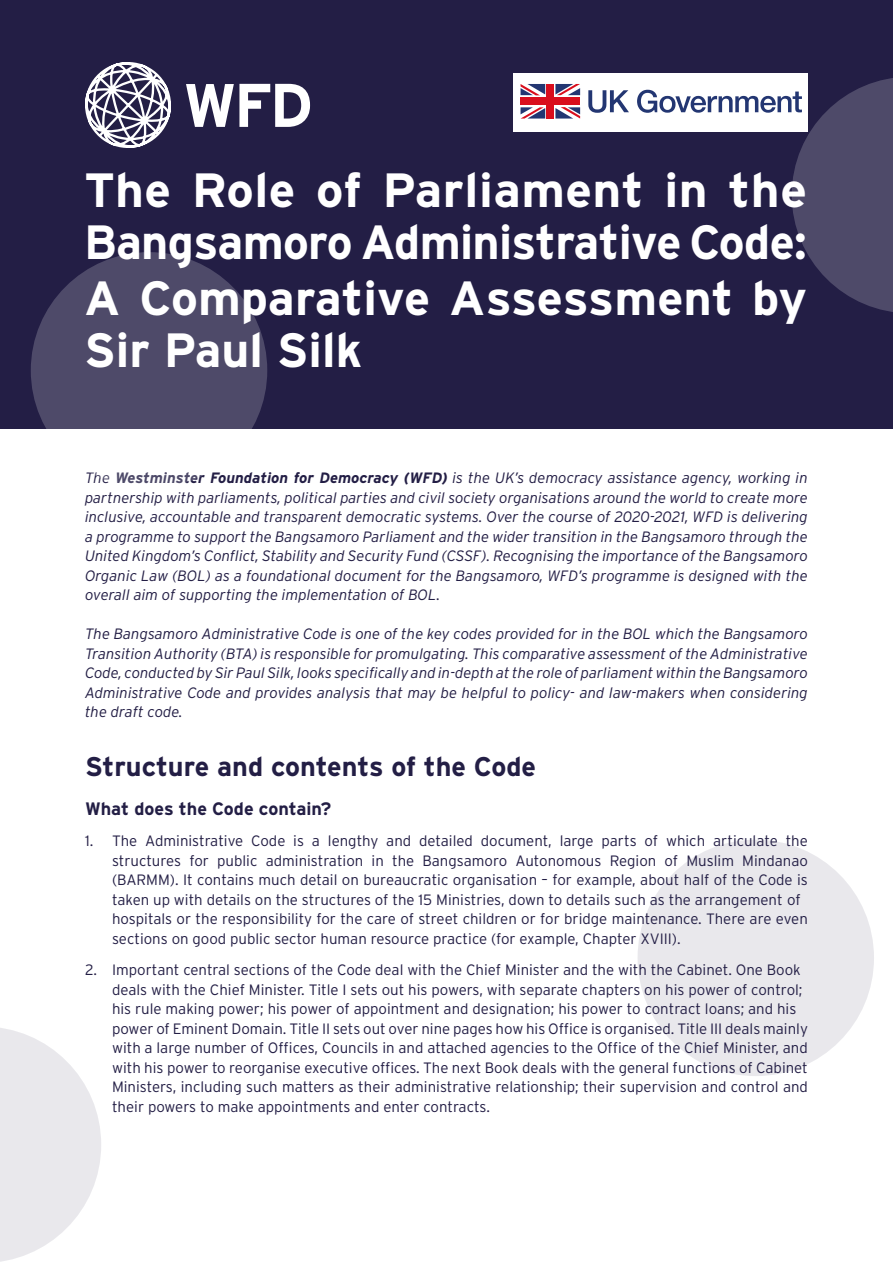
<style>
.page{position:relative;width:893px;height:1263px;background:#fff}
.page>*{position:absolute;margin:0;border:0;box-sizing:border-box;transform-origin:0 0}
.t1{font:700 48px/53.6px "Interstate";letter-spacing:-.005em;color:#fff;text-align:justify}
.t2{font:700 27px "Interstate";color:#231e45}
.t3{font:700 18px "Interstate";color:#231e45}
.t4{font:300 15px/19.5px "Interstate";color:#231e45}
.t5{font:italic 300 15px/19.5px "Interstate";color:#231e45;text-align:justify}
.s1{font-weight:700}
</style>
<div class="page">
<div style="left:637px;top:840px;width:237px;height:236px;background:#e9e8ec;border-radius:50%"></div>
<svg style="left:0;top:1028px;width:101px;height:234px"></svg>
<div style="left:1px;top:1px;width:892px;height:428px;background:#231e45"></div>
<svg style="left:186px;top:84px;width:124px;height:43px"></svg>
<svg style="left:85px;top:62px;width:86px;height:86px"></svg>
<svg style="left:31px;top:252px;width:236px;height:237px;fill:#4e4a69"></svg>
<div style="left:513px;top:74px;width:295px;height:58px;background:#fff"></div>
<svg style="left:521px;top:84px;width:24px;height:11px"></svg>
<svg style="left:555px;top:107px;width:25px;height:12px"></svg>
<svg style="left:521px;top:107px;width:24px;height:12px"></svg>
<svg style="left:555px;top:84px;width:25px;height:11px"></svg>
<div style="left:521px;top:98px;width:59px;height:7px;background:#d90e1d"></div>
<div style="left:547px;top:84px;width:7px;height:35px;background:#d90e1d"></div>
<svg style="left:588px;top:90px;width:41px;height:23px"></svg>
<svg style="left:637px;top:78px;width:256px;height:234px"></svg>
<h1 class="t1" style="left:84px;top:163px;width:724px">The Role of Parliament in the Bangsamoro Administrative Code:<br>A Comparative Assessment by Sir Paul Silk</h1>
<p class="t5" style="left:85px;top:468px;width:724px">The <span class="s1">Westminster Foundation for Democracy (WFD)</span> is the UK’s democracy assistance agency, working in partnership with parliaments, political parties and civil society organisations around the world to create more inclusive, accountable and transparent democratic systems. Over the course of 2020-2021, WFD is delivering a programme to support the Bangsamoro Parliament and the wider transition in the Bangsamoro through the United Kingdom’s Conflict, Stability and Security Fund (CSSF). Recognising the importance of the Bangsamoro Organic Law (BOL) as a foundational document for the Bangsamoro, WFD’s programme is designed with the overall aim of supporting the implementation of BOL.</p>
<p class="t5" style="left:85px;top:624px;width:724px">The Bangsamoro Administrative Code is one of the key codes provided for in the BOL which the Bangsamoro Transition Authority (BTA) is responsible for promulgating. This comparative assessment of the Administrative Code, conducted by Sir Paul Silk, looks specifically and in-depth at the role of parliament within the Bangsamoro Administrative Code and provides analysis that may be helpful to policy- and law-makers when considering the draft code.</p>
<h2 class="t2" style="left:85px;top:751px;width:453px">Structure and contents of the Code</h2>
<p class="t3" style="left:85px;top:798px;width:248px">What does the Code contain?</p>
<p class="t4" style="left:112px;top:831px;width:697px;text-indent:-27px">1. The Administrative Code is a lengthy and detailed document, large parts of which articulate the structures for public administration in the Bangsamoro Autonomous Region of Muslim Mindanao (BARMM). It contains much detail on bureaucratic organisation – for example, about half of the Code is taken up with details on the structures of the 15 Ministries, down to details such as the arrangement of hospitals or the responsibility for the care of street children or for bridge maintenance. There are even sections on good public sector human resource practice (for example, Chapter XVIII).</p>
<p class="t4" style="left:112px;top:960px;width:697px;text-indent:-27px">2. Important central sections of the Code deal with the Chief Minister and the with the Cabinet. One Book deals with the Chief Minister. Title I sets out his powers, with separate chapters on his power of control; his rule making power; his power of appointment and designation; his power to contract loans; and his power of Eminent Domain. Title II sets out over nine pages how his Office is organised. Title III deals mainly with a large number of Offices, Councils in and attached agencies to the Office of the Chief Minister, and with his power to reorganise executive offices. The next Book deals with the general functions of Cabinet Ministers, including such matters as their administrative relationship; their supervision and control and their powers to make appointments and enter contracts.</p>
</div>
